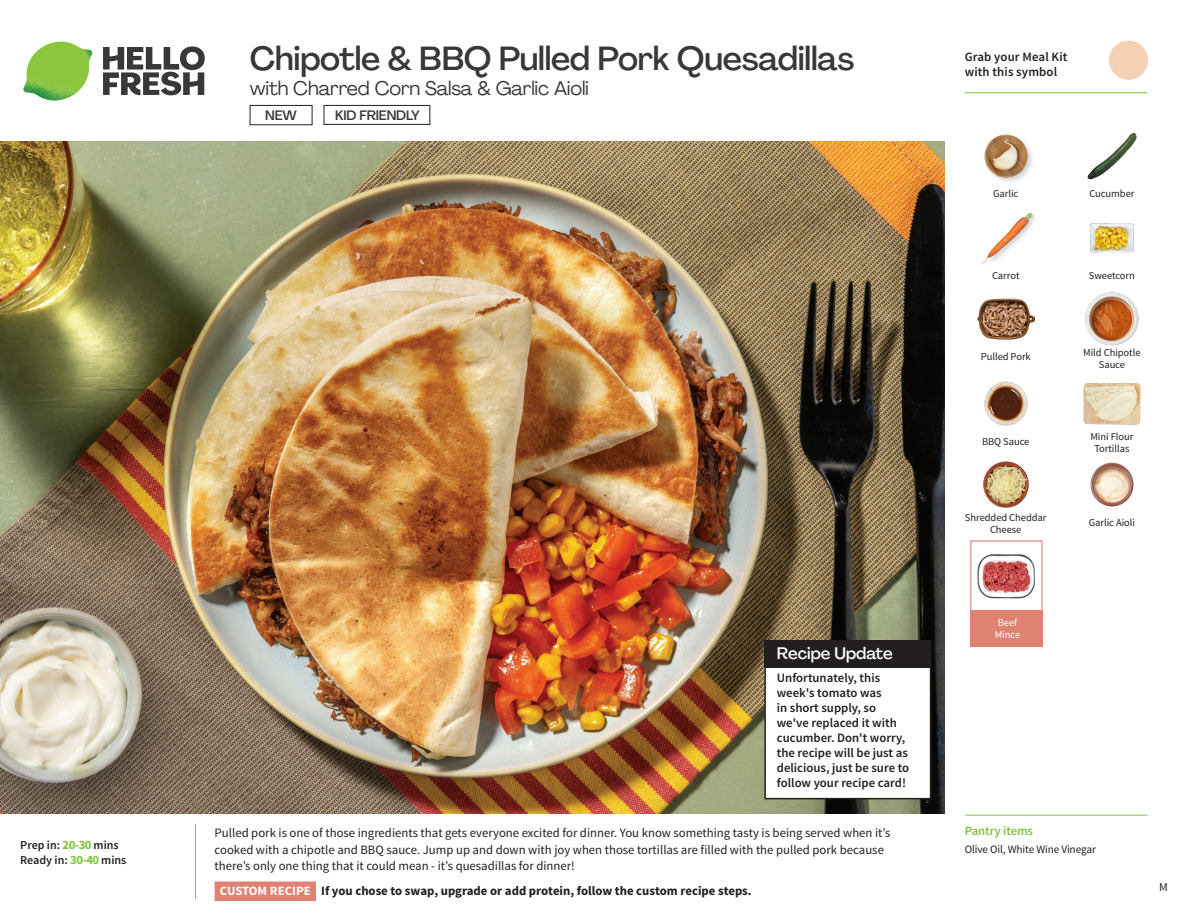
<style>
.page{position:relative;width:1188px;height:918px;background:#fff}
.page>*{position:absolute;margin:0;border:0;box-sizing:border-box;transform-origin:0 0}
._15_Titel_UK{font:500 33px "Agrandir";letter-spacing:-.01em;color:#383839}
._15_Titel_UK-2{font:19.5px "Agrandir";letter-spacing:-.01em;color:#383839}
.Steps_Text_AU{font:500 16.5px "Agrandir";color:#fff}
.t1{font:500 13.5px "Agrandir";letter-spacing:-.01em;color:#383839}
.Step_6_Text_AU{font:12.75px/16.5px "Source Sans Pro";color:#231f20}
.Steps_Text_AU-2{font:600 12.75px/15px "Source Sans Pro";color:#231f20}
.Step_6_Text_AU-2{font:700 12.75px "Source Sans Pro";color:#231f20}
._04_Headers_Front{font:600 12.75px "Source Sans Pro";letter-spacing:-.01em;color:#81c340}
._04_Intro{font:600 12px "Source Sans Pro";color:#231f20}
.t2{font:12px "Source Sans Pro";color:#231f20}
._05_Pantry{font:11.25px "Source Sans Pro";letter-spacing:-.01em;color:#231f20}
._18_FRONT_ingredient{font:10.5px/12px "Source Sans Pro";letter-spacing:-.005em;color:#231f20;text-align:center}
._18_FRONT_ingredient-2{font:10.5px/12px "Source Sans Pro";letter-spacing:-.005em;color:#fff}
.s1{font-weight:700;font-size:12.75px;color:#81c340}
.s2{color:#fff}
</style>
<div class="page">
<svg style="left:103px;top:46px;width:102px;height:49px"></svg>
<img style="left:23px;top:42px;width:69px;height:59px">
<svg style="left:195px;top:823px;width:121px;height:78px"></svg>
<img style="left:0;top:142px;width:945px;height:672px">
<div style="left:250px;top:105px;width:62px;height:20px;border:1px solid #231f20"></div>
<div style="left:970px;top:540px;width:73px;height:73px;border:1px solid #df8272"></div>
<div style="left:970px;top:610px;width:73px;height:37px;background:#df8272"></div>
<img style="left:977px;top:554px;width:58px;height:45px">
<div style="left:324px;top:105px;width:106px;height:20px;border:1px solid #231f20"></div>
<div style="left:765px;top:641px;width:166px;height:158px;background:#fff"></div>
<div style="left:764px;top:640px;width:167px;height:159px;border:2px solid #231f20"></div>
<div style="left:764px;top:640px;width:167px;height:28px;background:#231f20"></div>
<img style="left:1085px;top:292px;width:54px;height:54px">
<img style="left:1083px;top:383px;width:58px;height:42px">
<img style="left:984px;top:381px;width:44px;height:45px">
<img style="left:983px;top:461px;width:46px;height:47px">
<img style="left:977px;top:298px;width:57px;height:42px">
<img style="left:1087px;top:132px;width:50px;height:48px">
<img style="left:1089px;top:223px;width:46px;height:30px">
<img style="left:984px;top:134px;width:48px;height:48px">
<img style="left:981px;top:212px;width:54px;height:52px">
<img style="left:1090px;top:462px;width:44px;height:45px">
<hr style="left:965px;top:815px;width:183px;height:1px;background:#81c340">
<svg style="left:1091px;top:40px;width:57px;height:54px"></svg>
<hr style="left:965px;top:92px;width:183px;height:1px;background:#81c340">
<p class="_04_Intro" style="left:20px;top:837px;width:100px">Prep in: <span class="s1">20-30</span> mins</p>
<p class="_04_Intro" style="left:20px;top:852px;width:108px">Ready in: <span class="s1">30-40</span> mins</p>
<p class="_15_Titel_UK" style="left:250px;top:38px;width:606px">Chipotle &amp; BBQ Pulled Pork Quesadillas</p>
<p class="_15_Titel_UK-2" style="left:250px;top:76px;width:341px">with Charred Corn Salsa &amp; Garlic Aioli</p>
<p class="t1" style="left:265px;top:107px;width:33px">NEW</p>
<p class="t1" style="left:335px;top:107px;width:86px">KID FRIENDLY</p>
<p class="Steps_Text_AU" style="left:777px;top:643px;width:117px">Recipe Update</p>
<p class="Steps_Text_AU-2" style="left:777px;top:671px;width:134px">Unfortunately, this week's tomato was<br>in short supply, so we've replaced it with cucumber. Don't worry, the recipe will be just as delicious, just be sure to follow your recipe card!</p>
<p class="Step_6_Text_AU" style="left:215px;top:825px;width:677px">Pulled pork is one of those ingredients that gets everyone excited for dinner. You know something tasty is being served when it’s cooked with a chipotle and BBQ sauce. Jump up and down with joy when those tortillas are filled with the pulled pork because there’s only one thing that it could mean - it’s quesadillas for dinner!</p>
<p class="Step_6_Text_AU-2" style="left:220px;top:883px;width:533px"><span class="s2">CUSTOM RECIPE</span> If you chose to swap, upgrade or add protein, follow the custom recipe steps.</p>
<p class="Steps_Text_AU-2" style="left:965px;top:50px;width:104px">Grab your Meal Kit with this symbol</p>
<p class="_18_FRONT_ingredient" style="left:993px;top:188px;width:27px">Garlic</p>
<p class="_18_FRONT_ingredient" style="left:1089px;top:188px;width:47px">Cucumber</p>
<p class="_18_FRONT_ingredient" style="left:992px;top:270px;width:29px">Carrot</p>
<p class="_18_FRONT_ingredient" style="left:1089px;top:270px;width:48px">Sweetcorn</p>
<p class="_18_FRONT_ingredient" style="left:981px;top:351px;width:52px">Pulled Pork</p>
<p class="_18_FRONT_ingredient" style="left:1083px;top:346px;width:59px">Mild Chipotle<br>Sauce</p>
<p class="_18_FRONT_ingredient" style="left:982px;top:435px;width:49px">BBQ Sauce</p>
<p class="_18_FRONT_ingredient" style="left:1090px;top:431px;width:45px">Mini Flour<br>Tortillas</p>
<p class="_18_FRONT_ingredient" style="left:965px;top:512px;width:83px">Shredded Cheddar<br>Cheese</p>
<p class="_18_FRONT_ingredient" style="left:1089px;top:516px;width:48px">Garlic Aioli</p>
<p class="_18_FRONT_ingredient-2" style="left:995px;top:617px;width:27px">Beef<br>Mince</p>
<p class="_04_Headers_Front" style="left:965px;top:822px;width:70px">Pantry items</p>
<p class="_05_Pantry" style="left:965px;top:842px;width:133px">Olive Oil, White Wine Vinegar</p>
<p class="t2" style="left:1159px;top:879px;width:10px">M</p>
</div>
